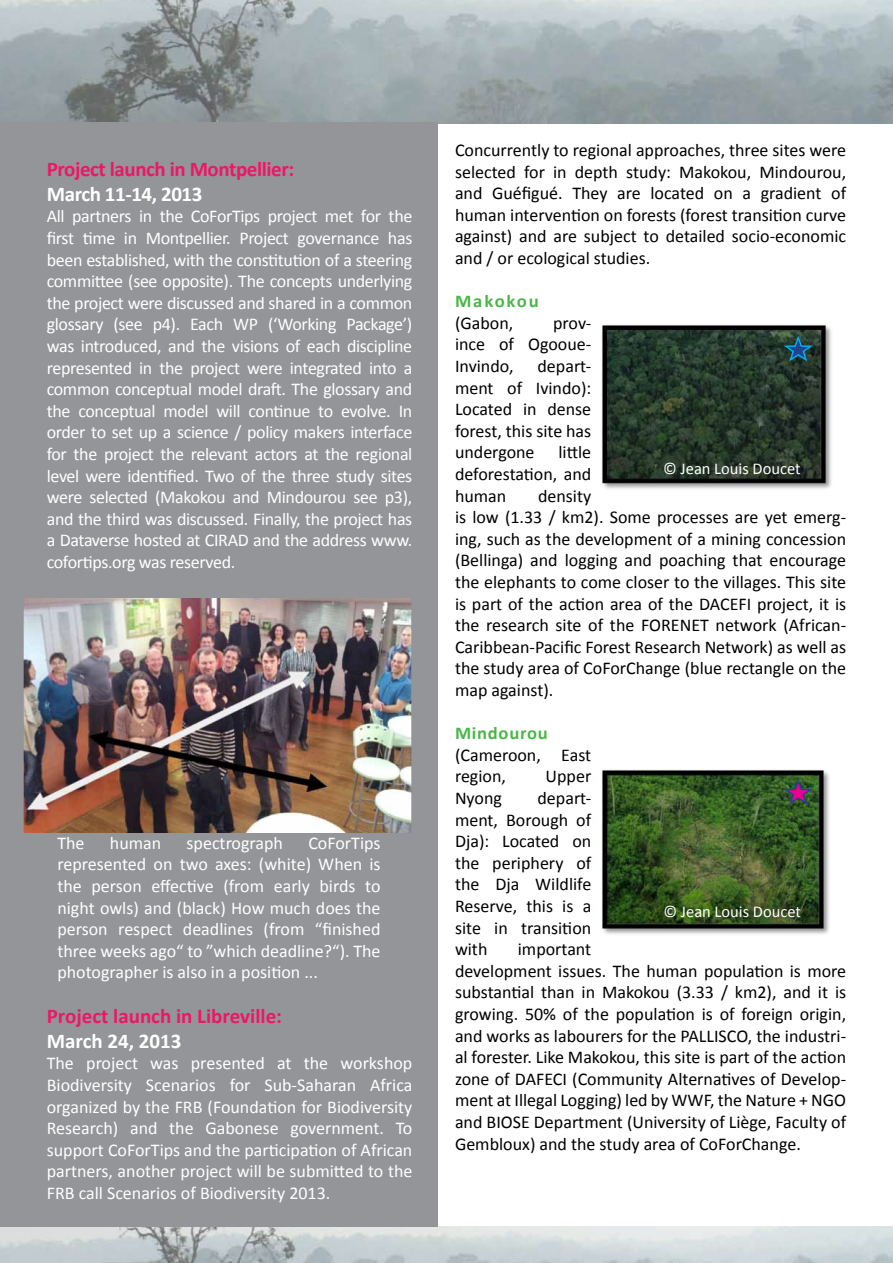
<style>
.page{position:relative;width:893px;height:1263px;background:#fff}
.page>*{position:absolute;margin:0;border:0;box-sizing:border-box;transform-origin:0 0}
.t1{font:700 21px "Calibri";letter-spacing:-.02em;color:#ed1765}
.t2{font:700 21px "Calibri";color:#ed1765}
.t3{font:700 21px "Calibri";letter-spacing:-.02em;color:#fff}
.t4{font:700 21px "Calibri";color:#fff}
.t5{font:18px/21.6px "Calibri";color:#000;text-align:justify}
.t6{font:18px/21.6px "Calibri";color:#fff;text-align:justify}
.t7{font:700 18px "Calibri";letter-spacing:.04em;color:#4bb649}
.t8{font:700 18px "Calibri";letter-spacing:.1em;color:#4bb649;scale:1.04 1}
.t9{font:16.5px "Calibri";color:#fff}
</style>
<div class="page">
<img style="left:0;top:0;width:893px;height:123px">
<img style="left:0;top:1227px;width:893px;height:36px">
<div style="left:0;top:122px;width:438px;height:1105px;background:#939598"></div>
<img style="left:23px;top:598px;width:388px;height:234px">
<img style="left:602px;top:325px;width:230px;height:164px">
<img style="left:602px;top:770px;width:227px;height:164px">
<svg style="left:781px;top:779px;width:34px;height:27px"></svg>
<svg style="left:781px;top:336px;width:34px;height:27px"></svg>
<p class="t1" style="left:47px;top:155px;width:249px">Project launch in Montpellier:</p>
<p class="t3" style="left:47px;top:180px;width:157px">March 11-14, 2013</p>
<p class="t6" style="left:47px;top:206px;width:367px">All partners in the CoForTips project met for the first time in Montpellier. Project governance has been established, with the constitution of a steering committee (see opposite). The concepts underlying the project were discussed and shared in a common glossary (see p4). Each WP (‘Working Package’) was introduced, and the visions of each discipline represented in the project were integrated into a common conceptual model draft. The glossary and the conceptual model will continue to evolve. In order to set up a science / policy makers interface for the project the relevant actors at the regional level were identified. Two of the three study sites were selected (Makokou and Mindourou see p3), and the third was discussed. Finally, the project has a Dataverse hosted at CIRAD and the address www. cofortips.org was reserved.</p>
<p class="t6" style="left:57px;top:832px;width:29px">The</p>
<p class="t6" style="left:110px;top:832px;width:53px">human</p>
<p class="t6" style="left:187px;top:832px;width:98px">spectrograph</p>
<p class="t6" style="left:57px;top:832px;width:325px;text-indent:251px">CoForTips represented on two axes: (white) When is the person effective (from early birds to night owls) and (black) How much does the person respect deadlines (from “finished three weeks ago“ to ”which deadline?“). The photographer is also in a position ...</p>
<p class="t2" style="left:47px;top:1002px;width:237px">Project launch in Libreville:</p>
<p class="t4" style="left:47px;top:1027px;width:136px">March 24, 2013</p>
<p class="t6" style="left:47px;top:1052px;width:367px">The project was presented at the workshop Biodiversity Scenarios for Sub-Saharan Africa organized by the FRB (Foundation for Biodiversity Research) and the Gabonese government. To support CoForTips and the participation of African partners, another project will be submitted to the FRB call Scenarios of Biodiversity 2013.</p>
<p class="t5" style="left:455px;top:139px;width:393px">Concurrently to regional approaches, three sites were selected for in depth study: Makokou, Mindourou, and Guéfigué. They are located on a gradient of human intervention on forests (forest transition curve against) and are subject to detailed socio-economic and / or ecological studies.</p>
<p class="t8" style="left:455px;top:290px;width:82px">Makokou</p>
<p class="t5" style="left:455px;top:312px;width:60px">(Gabon,</p>
<p class="t5" style="left:455px;top:312px;width:138px;text-indent:98px">prov&shy;ince of Ogooue-Invindo,</p>
<p class="t5" style="left:455px;top:355px;width:138px;text-indent:83px">depart&shy;ment of Ivindo):<br>Located in dense forest, this site has undergone</p>
<p class="t5" style="left:455px;top:442px;width:138px;text-indent:104px">little deforestation, and human</p>
<p class="t9" style="left:663px;top:458px;width:139px">© Jean Louis Doucet</p>
<p class="t5" style="left:455px;top:485px;width:393px;text-align:left;text-indent:83px">density<br>is low (1.33 / km2). Some processes are yet emerg&shy;ing, such as the development of a mining concession (Bellinga) and logging and poaching that encourage the elephants to come closer to the villages. This site is part of the action area of the DACEFI project, it is the research site of the FORENET network (African-Caribbean-Pacific Forest Research Network) as well as the study area of CoForChange (blue rectangle on the map against).</p>
<p class="t7" style="left:455px;top:722px;width:94px">Mindourou</p>
<p class="t5" style="left:455px;top:744px;width:138px">(Cameroon, East region,</p>
<p class="t5" style="left:546px;top:766px;width:47px">Upper</p>
<p class="t5" style="left:455px;top:787px;width:138px;text-indent:83px">depart&shy;ment, Borough of Dja): Located on the periphery of the Dja Wildlife Reserve, this is a site in transition with</p>
<p class="t5" style="left:455px;top:787px;width:48px">Nyong</p>
<p class="t9" style="left:663px;top:901px;width:139px">© Jean Louis Doucet</p>
<p class="t5" style="left:455px;top:938px;width:393px;text-align:left;text-indent:63px">important<br>development issues. The human population is more substantial than in Makokou (3.33 / km2), and it is growing. 50% of the population is of foreign origin, and works as labourers for the PALLISCO, the industri&shy;al forester. Like Makokou, this site is part of the action zone of DAFECI (Community Alternatives of Develop&shy;ment at Illegal Logging) led by WWF, the Nature + NGO and BIOSE Department (University of Liège, Faculty of Gembloux) and the study area of CoForChange.</p>
</div>
